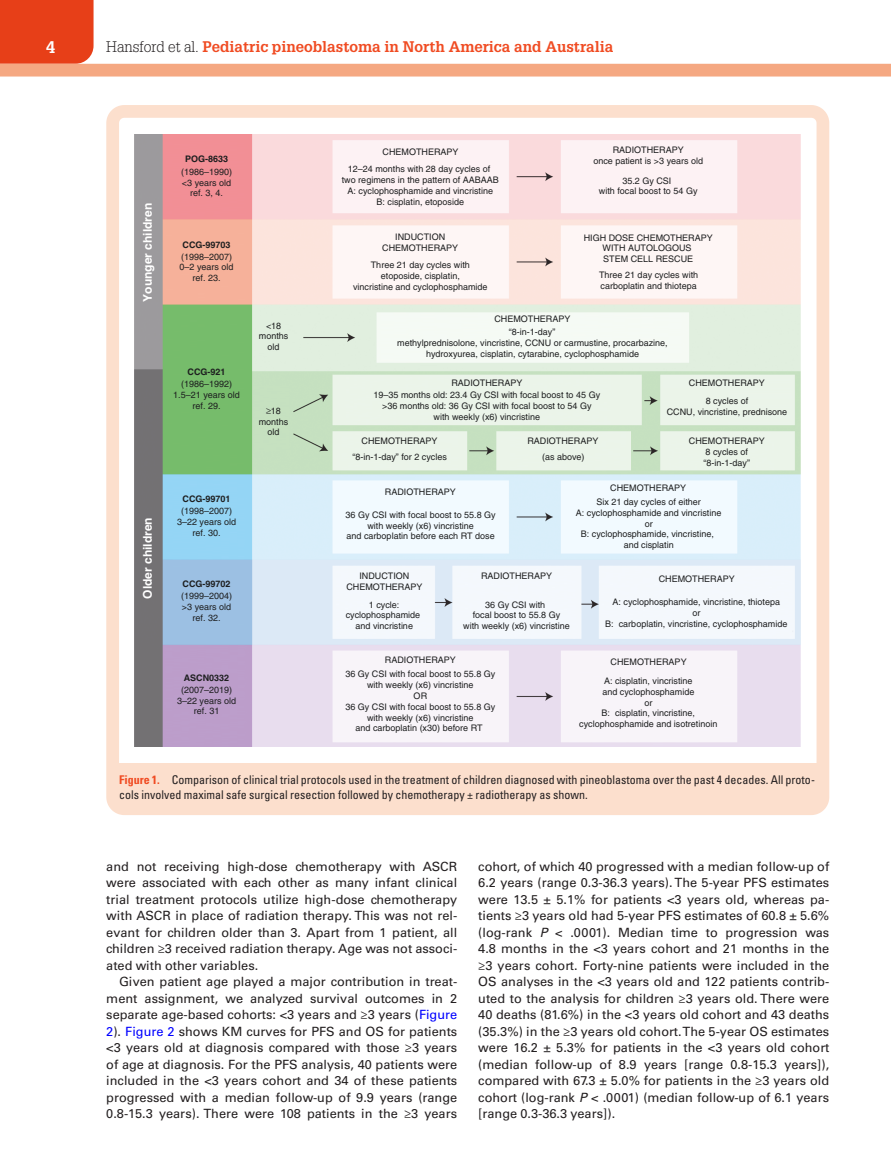
<style>
.page{position:relative;width:891px;height:1175px;background:#fff}
.page>*{position:absolute;margin:0;border:0;box-sizing:border-box;transform-origin:0 0}
.t1{font:700 16.5px "Glypha LT Std";color:#fff}
.t2{font:15px "Glypha LT Std Bold 2";color:#f04b22}
.TextInd{font:12.75px/16.5px "Univers LT Std";color:#231f20;text-align:justify}
.FigCapt{font:condensed 12px/15px "Univers LT Std";color:#231f20}
.graphic{font:700 12px "Helvetica";color:#fff}
.graphic-2{font:9px/10.8px "Helvetica";color:#1d1e1f;text-align:center}
.graphic-3{font:700 9px "Helvetica";color:#1d1e1f}
.s1{font-family:"Glypha LT Std";font-weight:300;color:#231f20}
.s2{font-weight:700}
.s3{font-weight:700;color:#f04b22}
.s4{color:#00f}
.s5{font-style:italic}
</style>
<div class="page">
<div style="left:0;top:0;width:94px;height:64px;background:#e73f18"></div>
<div style="left:0;top:64px;width:891px;height:12px;background:#f5a882"></div>
<div style="left:110px;top:763px;width:716px;height:43px;background:#fcdfcd"></div>
<img style="left:134px;top:134px;width:666px;height:613px">
<div style="left:106px;top:105px;width:723px;height:710px;border:13px solid #fcdfcd;border-radius:12px"></div>
<h1 class="t1" style="left:46px;top:37px;width:11px">4</h1>
<h2 class="t2" style="left:106px;top:37px;width:509px"><span class="s1">Hansford et al.</span> Pediatric pineoblastoma in North America and Australia</h2>
<p class="graphic" style="left:140px;top:302px;width:100px;rotate:-90deg">Younger children</p>
<p class="graphic-2" style="left:181px;top:153px;width:53px;line-height:12.6px"><span class="s2">POG-8633 </span>(1986–1990)</p>
<p class="graphic-2" style="left:182px;top:177px;width:51px">&lt;3 years old ref. 3, 4.</p>
<p class="graphic-3" style="left:183px;top:239px;width:50px">CCG-99703</p>
<p class="graphic-2" style="left:180px;top:251px;width:56px">(1998–2007)<br>0–2 years old ref. 23.</p>
<p class="graphic-2" style="left:181px;top:365px;width:53px;line-height:12.1px"><span class="s2">CCG-921 </span>(1986–1992)</p>
<p class="graphic-2" style="left:173px;top:389px;width:68px">1.5–21 years old ref. 29.</p>
<p class="graphic-2" style="left:259px;top:320px;width:31px">&lt;18 months old</p>
<p class="graphic-2" style="left:259px;top:405px;width:31px">≥18 months old</p>
<p class="graphic" style="left:140px;top:598px;width:83px;rotate:-90deg">Older children</p>
<p class="graphic-2" style="left:181px;top:492px;width:53px;line-height:12.3px;text-align:left"><span class="s2">CCG-99701 </span>(1998–2007)</p>
<p class="graphic-2" style="left:177px;top:516px;width:61px">3–22 years old ref. 30.</p>
<p class="graphic-2" style="left:181px;top:577px;width:53px;line-height:12.3px;text-align:left"><span class="s2">CCG-99702 </span>(1999–2004)</p>
<p class="graphic-2" style="left:182px;top:601px;width:51px">&gt;3 years old ref. 32.</p>
<p class="graphic-2" style="left:181px;top:671px;width:53px;line-height:12.3px"><span class="s2">ASCN0332 </span>(2007–2019)</p>
<p class="graphic-2" style="left:177px;top:695px;width:61px">3–22 years old ref. 31</p>
<p class="graphic-2" style="left:348px;top:143px;width:144px;line-height:17.5px">CHEMOTHERAPY<br>12–24 months with 28 day cycles of</p>
<p class="graphic-2" style="left:342px;top:174px;width:159px">two regimens in the pattern of AABAAB<br>A: cyclophosphamide and vincristine<br>B: cisplatin, etoposide</p>
<p class="graphic-2" style="left:382px;top:232px;width:78px">INDUCTION<br>CHEMOTHERAPY</p>
<p class="graphic-2" style="left:353px;top:260px;width:136px">Three 21 day cycles with etoposide, cisplatin,<br>vincristine and cyclophosphamide</p>
<p class="graphic-2" style="left:494px;top:313px;width:78px;line-height:12.5px">CHEMOTHERAPY “8-in-1-day”</p>
<p class="graphic-2" style="left:593px;top:145px;width:111px">RADIOTHERAPY<br>once patient is &gt;3 years old</p>
<p class="graphic-2" style="left:599px;top:175px;width:100px">35.2 Gy CSI<br>with focal boost to 54 Gy</p>
<p class="graphic-2" style="left:584px;top:232px;width:131px">HIGH DOSE CHEMOTHERAPY<br>WITH AUTOLOGOUS<br>STEM CELL RESCUE</p>
<p class="graphic-2" style="left:599px;top:269px;width:101px;text-align:left">Three 21 day cycles with carboplatin and thiotepa</p>
<p class="graphic-2" style="left:397px;top:338px;width:272px">methylprednisolone, vincristine, CCNU or carmustine, procarbazine, hydroxyurea, cisplatin, cytarabine, cyclophosphamide</p>
<p class="graphic-2" style="left:451px;top:377px;width:73px">RADIOTHERAPY</p>
<p class="graphic-2" style="left:689px;top:377px;width:78px">CHEMOTHERAPY</p>
<p class="graphic-2" style="left:374px;top:389px;width:228px">19–35 months old: 23.4 Gy CSI with focal boost to 45 Gy &gt;36 months old: 36 Gy CSI with focal boost to 54 Gy with weekly (x6) vincristine</p>
<p class="graphic-2" style="left:667px;top:395px;width:122px">8 cycles of<br>CCNU, vincristine, prednisone</p>
<p class="graphic-2" style="left:362px;top:435px;width:78px">CHEMOTHERAPY</p>
<p class="graphic-2" style="left:527px;top:435px;width:73px">RADIOTHERAPY</p>
<p class="graphic-2" style="left:689px;top:435px;width:78px">CHEMOTHERAPY<br>8 cycles of “8-in-1-day”</p>
<p class="graphic-2" style="left:352px;top:452px;width:96px">“8-in-1-day” for 2 cycles</p>
<p class="graphic-2" style="left:542px;top:452px;width:44px">(as above)</p>
<p class="graphic-2" style="left:385px;top:487px;width:73px">RADIOTHERAPY</p>
<p class="graphic-2" style="left:346px;top:509px;width:152px">36 Gy CSI with focal boost to 55.8 Gy with weekly (x6) vincristine<br>and carboplatin before each RT dose</p>
<p class="graphic-2" style="left:346px;top:571px;width:78px">INDUCTION<br>CHEMOTHERAPY</p>
<p class="graphic-2" style="left:481px;top:570px;width:73px">RADIOTHERAPY</p>
<p class="graphic-2" style="left:463px;top:599px;width:108px">36 Gy CSI with<br>focal boost to 55.8 Gy<br>with weekly (x6) vincristine</p>
<p class="graphic-2" style="left:596px;top:480px;width:106px;line-height:14.4px">CHEMOTHERAPY<br>Six 21 day cycles of either</p>
<p class="graphic-2" style="left:576px;top:507px;width:147px">A: cyclophosphamide and vincristine or<br>B: cyclophosphamide, vincristine, and cisplatin</p>
<p class="graphic-2" style="left:659px;top:573px;width:78px">CHEMOTHERAPY</p>
<p class="graphic-2" style="left:346px;top:599px;width:76px">1 cycle: cyclophosphamide and vincristine</p>
<p class="graphic-2" style="left:605px;top:596px;width:184px">A: cyclophosphamide, vincristine, thiotepa<br>or<br>B: carboplatin, vincristine, cyclophosphamide</p>
<p class="graphic-2" style="left:345px;top:652px;width:152px;line-height:14.5px">RADIOTHERAPY<br>36 Gy CSI with focal boost to 55.8 Gy</p>
<p class="graphic-2" style="left:345px;top:679px;width:152px">with weekly (x6) vincristine<br>OR<br>36 Gy CSI with focal boost to 55.8 Gy with weekly (x6) vincristine<br>and carboplatin (x30) before RT</p>
<p class="graphic-2" style="left:604px;top:652px;width:90px;line-height:19px">CHEMOTHERAPY<br>A: cisplatin, vincristine</p>
<p class="graphic-2" style="left:579px;top:686px;width:140px">and cyclophosphamide<br>or<br>B: cisplatin, vincristine, cyclophosphamide and isotretinoin</p>
<p class="FigCapt" style="left:119px;top:772px;width:698px"><span class="s3">Figure 1.</span> Comparison of clinical trial protocols used in the treatment of children diagnosed with pineoblastoma over the past 4 decades. All proto&shy;cols involved maximal safe surgical resection followed by chemotherapy ± radiotherapy as shown.</p>
<p class="TextInd" style="left:106px;top:858px;width:353px">and not receiving high-dose chemotherapy with ASCR were associated with each other as many infant clinical trial treatment protocols utilize high-dose chemotherapy with ASCR in place of radiation therapy. This was not rel&shy;evant for children older than 3. Apart from 1 patient, all children ≥3 received radiation therapy. Age was not associ&shy;ated with other variables.</p>
<p class="TextInd" style="left:106px;top:973px;width:353px;text-indent:13px">Given patient age played a major contribution in treat&shy;ment assignment, we analyzed survival outcomes in 2 separate age-based cohorts: &lt;3 years and ≥3 years (<span class="s4">Figure 2</span>). <span class="s4">Figure 2</span> shows KM curves for PFS and OS for patients &lt;3 years old at diagnosis compared with those ≥3 years of age at diagnosis. For the PFS analysis, 40 patients were included in the &lt;3 years cohort and 34 of these patients progressed with a median follow-up of 9.9 years (range 0.8-15.3 years). There were 108 patients in the ≥3 years</p>
<p class="TextInd" style="left:478px;top:858px;width:353px">cohort, of which 40 progressed with a median follow-up of 6.2 years (range 0.3-36.3 years). The 5-year PFS estimates were 13.5 ± 5.1% for patients &lt;3 years old, whereas pa&shy;tients ≥3 years old had 5-year PFS estimates of 60.8 ± 5.6% (log-rank <span class="s5">P</span> &lt; .0001). Median time to progression was 4.8 months in the &lt;3 years cohort and 21 months in the ≥3 years cohort. Forty-nine patients were included in the OS analyses in the &lt;3 years old and 122 patients contrib&shy;uted to the analysis for children ≥3 years old. There were 40 deaths (81.6%) in the &lt;3 years old cohort and 43 deaths (35.3%) in the ≥3 years old cohort. The 5-year OS estimates were 16.2 ± 5.3% for patients in the &lt;3 years old cohort (median follow-up of 8.9 years [range 0.8-15.3 years]), compared with 67.3 ± 5.0% for patients in the ≥3 years old cohort (log-rank <span class="s5">P</span> &lt; .0001) (median follow-up of 6.1 years [range 0.3-36.3 years]).</p>
</div>
